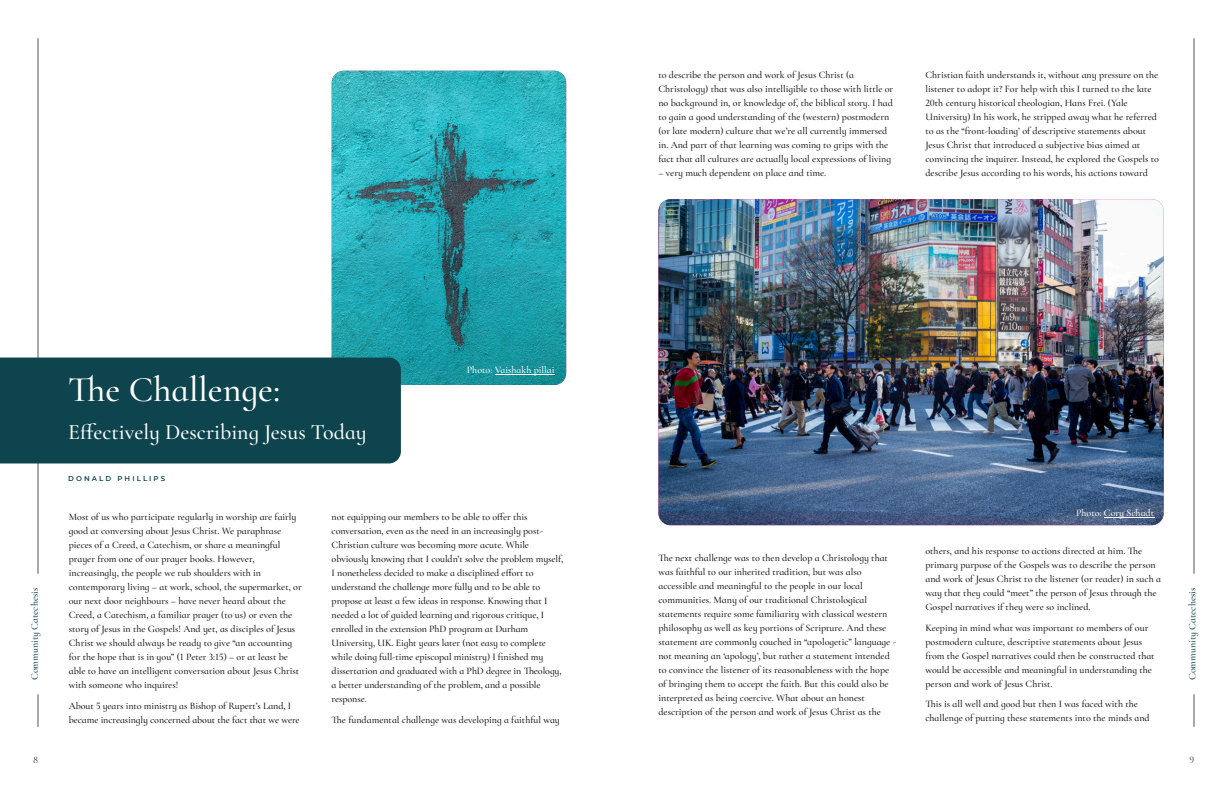
<style>
.page{position:relative;width:1224px;height:792px;background:#fff}
.page>*{position:absolute;margin:0;border:0;box-sizing:border-box;transform-origin:0 0}
.t1{font:500 36px "Cormorant Infant";color:#fff}
.t2{font:500 22px "Cormorant Infant";color:#fff}
.t3{font:500 10px/14px "Cormorant Infant";color:#131316}
.t4{font:500 10px "Cormorant Infant";color:#0d444d}
.t5{font:500 10px "Cormorant Infant";color:#fff}
.t6{font:500 10px "Cormorant Infant";color:#535353}
.t7{font:600 7px "Montserrat";letter-spacing:.3em;color:#0d444d}
</style>
<div class="page">
<hr style="left:38px;top:694px;width:1px;height:33px;background:#535353">
<hr style="left:38px;top:38px;width:1px;height:536px;background:#535353">
<hr style="left:1194px;top:38px;width:1px;height:536px;background:#535353">
<hr style="left:1194px;top:694px;width:1px;height:33px;background:#535353">
<img style="left:332px;top:71px;width:234px;height:314px;border-radius:12px">
<img style="left:658px;top:199px;width:506px;height:326px;border-radius:12px">
<hr style="left:495px;top:374px;width:59px;height:1px;background:#fff">
<hr style="left:1104px;top:517px;width:50px;height:1px;background:#fff">
<div style="left:0;top:358px;width:401px;height:105px;background:#0d444d"></div>
<p class="t4" style="left:29px;top:680px;width:94px;rotate:-90deg">Community Catechesis</p>
<p class="t6" style="left:33px;top:754px;width:6px">8</p>
<h1 class="t1" style="left:68px;top:368px;width:213px">The Challenge:</h1>
<h2 class="t2" style="left:68px;top:419px;width:300px">Effectively Describing Jesus Today</h2>
<p class="t7" style="left:68px;top:475px;width:98px">DONALD PHILLIPS</p>
<p class="t5" style="left:467px;top:364px;width:89px">Photo: Vaishakh pillai</p>
<p class="t3" style="left:69px;top:510px;width:235px">Most of us who participate regularly in worship are fairly good at conversing about Jesus Christ. We paraphrase pieces of a Creed, a Catechism, or share a meaningful prayer from one of our prayer books. However, increasingly, the people we rub shoulders with in contemporary living – at work, school, the supermarket, or our next door neighbours – have never heard about the Creed, a Catechism, a familiar prayer (to us) or even the story of Jesus in the Gospels! And yet, as disciples of Jesus Christ we should always be ready to give “an accounting for the hope that is in you” (1 Peter 3:15) – or at least be able to have an intelligent conversation about Jesus Christ with someone who inquires!</p>
<p class="t3" style="left:69px;top:699px;width:232px">About 5 years into ministry as Bishop of Rupert’s Land, I became increasingly concerned about the fact that we were</p>
<p class="t3" style="left:332px;top:510px;width:233px">not equipping our members to be able to offer this conversation, even as the need in an increasingly post-Christian culture was becoming more acute. While obviously knowing that I couldn’t solve the problem myself, I nonetheless decided to make a disciplined effort to understand the challenge more fully and to be able to propose at least a few ideas in response. Knowing that I needed a lot of guided learning and rigorous critique, I enrolled in the extension PhD program at Durham University, UK. Eight years later (not easy to complete while doing full-time episcopal ministry) I finished my dissertation and graduated with a PhD degree in Theology, a better understanding of the problem, and a possible response.</p>
<p class="t3" style="left:332px;top:713px;width:230px">The fundamental challenge was developing a faithful way</p>
<p class="t3" style="left:658px;top:68px;width:236px">to describe the person and work of Jesus Christ (a Christology) that was also intelligible to those with little or no background in, or knowledge of, the biblical story. I had to gain a good understanding of the (western) postmodern (or late modern) culture that we’re all currently immersed in. And part of that learning was coming to grips with the fact that all cultures are actually local expressions of living</p>
<p class="t3" style="left:658px;top:166px;width:169px">– very much dependent on place and time.</p>
<p class="t3" style="left:925px;top:68px;width:235px">Christian faith understands it, without any pressure on the listener to adopt it? For help with this I turned to the late 20th century historical theologian, Hans Frei. (Yale University) In his work, he stripped away what he referred to as the “front-loading’ of descriptive statements about Jesus Christ that introduced a subjective bias aimed at convincing the inquirer. Instead, he explored the Gospels to describe Jesus according to his words, his actions toward</p>
<p class="t3" style="left:658px;top:550px;width:239px">The next challenge was to then develop a Christology that was faithful to our inherited tradition, but was also accessible and meaningful to the people in our local communities. Many of our traditional Christological statements require some familiarity with classical western philosophy as well as key portions of Scripture. And these statement are commonly couched in “apologetic” language - not meaning an ‘apology’, but rather a statement intended to convince the listener of its reasonableness with the hope of bringing them to accept the faith. But this could also be interpreted as being coercive. What about an honest description of the person and work of Jesus Christ as the</p>
<p class="t5" style="left:1076px;top:507px;width:79px">Photo: Cory Schadt</p>
<p class="t3" style="left:925px;top:544px;width:237px">others, and his response to actions directed at him. The primary purpose of the Gospels was to describe the person and work of Jesus Christ to the listener (or reader) in such a way that they could “meet” the person of Jesus through the Gospel narratives if they were so inclined.</p>
<p class="t3" style="left:925px;top:620px;width:231px">Keeping in mind what was important to members of our postmodern culture, descriptive statements about Jesus from the Gospel narratives could then be constructed that would be accessible and meaningful in understanding the person and work of Jesus Christ.</p>
<p class="t3" style="left:925px;top:697px;width:226px">This is all well and good but then I was faced with the challenge of putting these statements into the minds and</p>
<p class="t4" style="left:1186px;top:680px;width:94px;rotate:-90deg">Community Catechesis</p>
<p class="t6" style="left:1189px;top:754px;width:6px">9</p>
</div>
